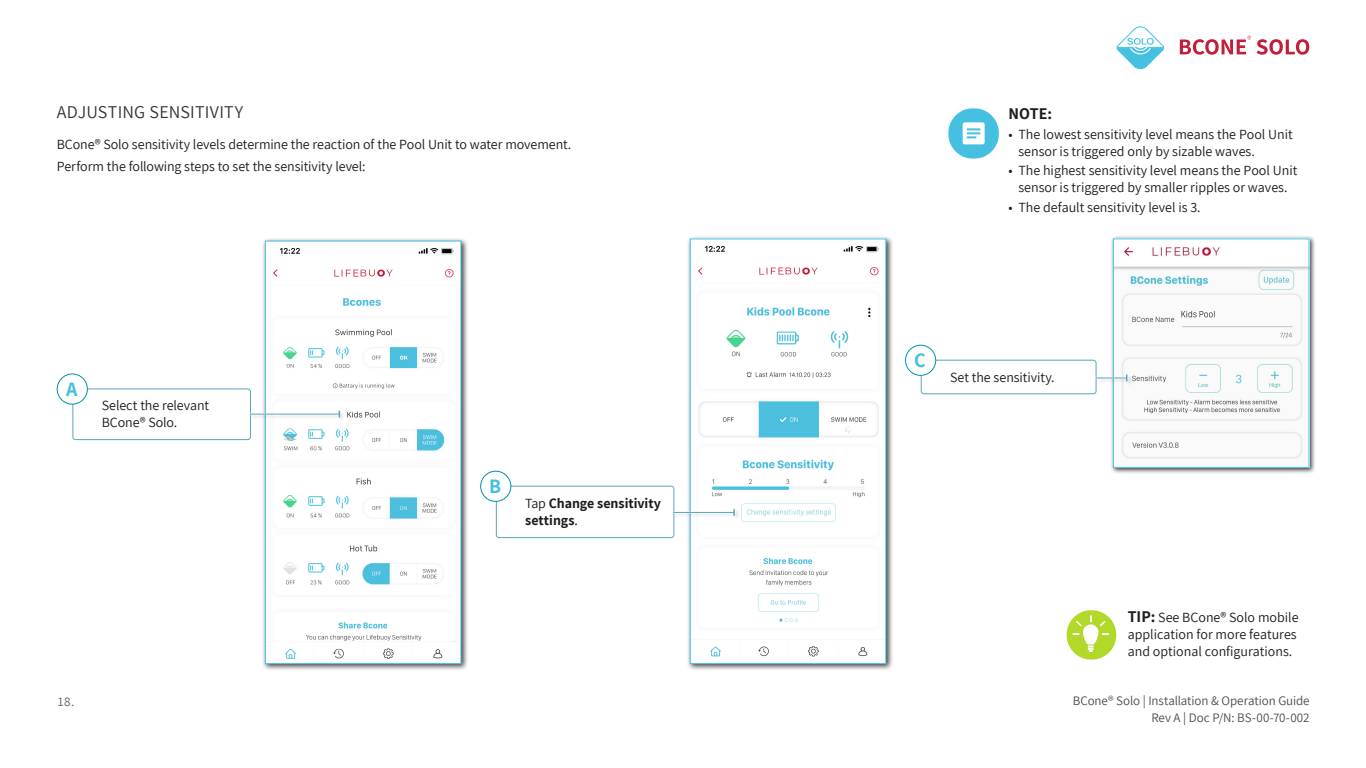
<style>
.page{position:relative;width:1366px;height:768px;background:#fff}
.page>*{position:absolute;margin:0;border:0;box-sizing:border-box;transform-origin:0 0}
.t1{font:700 20px "Assistant";color:#46c0e0}
.t2{font:18px "Assistant";letter-spacing:.01em;color:#343432}
.t3{font:700 16px "Assistant";color:#1d1d1b}
.t4{font:14px/17px "Assistant";color:#1d1d1b}
.t5{font:700 14px/17px "Assistant";color:#1d1d1b}
.t6{font:13px/17px "Assistant";letter-spacing:-.005em;color:#4d4d4d;text-align:right}
.t7{font:13px "Assistant";color:#61615f}
.s1{font-weight:400}
.s2{font-weight:400;color:#000}
.s3{font-weight:700;font-size:16px}
</style>
<div class="page">
<svg style="left:1180px;top:36px;width:71px;height:19px"></svg>
<svg style="left:1257px;top:39px;width:52px;height:16px"></svg>
<svg style="left:1116px;top:26px;width:49px;height:44px"></svg>
<svg style="left:1066px;top:610px;width:51px;height:50px"></svg>
<svg style="left:1072px;top:615px;width:37px;height:37px"></svg>
<div style="left:1110px;top:236px;width:206px;height:238px;background:#000;opacity:.75"></div>
<img style="left:1115px;top:241px;width:192px;height:225px">
<div style="left:1113px;top:239px;width:196px;height:229px;border:1px solid #46c0e0"></div>
<img style="left:1182px;top:311px;width:33px;height:7px">
<div style="left:261px;top:237px;width:208px;height:435px;background:#000;opacity:.75"></div>
<img style="left:267px;top:243px;width:192px;height:419px">
<div style="left:265px;top:241px;width:196px;height:423px;border:1px solid #46c0e0"></div>
<div style="left:686px;top:235px;width:208px;height:437px;background:#000;opacity:.75"></div>
<img style="left:692px;top:241px;width:192px;height:421px">
<div style="left:690px;top:239px;width:196px;height:425px;border:1px solid #46c0e0"></div>
<div style="left:72px;top:388px;width:179px;height:52px;border:1px solid #5ca4bc;border-radius:3px"></div>
<div style="left:249px;top:410px;width:96px;height:12px;background:#000;opacity:.2"></div>
<svg style="left:249px;top:409px;width:92px;height:10px"></svg>
<hr style="left:250px;top:414px;width:89px;height:1px;background:#5ca4bc">
<div style="left:57px;top:374px;width:30px;height:30px;background:#fff;border-radius:50%"></div>
<div style="left:57px;top:373px;width:31px;height:32px;border:1px solid #0091af;border-radius:50%"></div>
<div style="left:496px;top:486px;width:178px;height:52px;border:1px solid #5ca4bc;border-radius:3px"></div>
<div style="left:673px;top:508px;width:67px;height:13px;background:#000;opacity:.2"></div>
<svg style="left:672px;top:508px;width:64px;height:9px"></svg>
<hr style="left:673px;top:512px;width:61px;height:1px;background:#5ca4bc">
<svg style="left:733px;top:509px;width:2px;height:7px"></svg>
<div style="left:481px;top:471px;width:30px;height:30px;background:#fff;border-radius:50%"></div>
<div style="left:480px;top:471px;width:31px;height:31px;border:1px solid #0091af;border-radius:50%"></div>
<div style="left:921px;top:360px;width:176px;height:34px;border:1px solid #5ca4bc;border-radius:3px"></div>
<div style="left:1095px;top:374px;width:38px;height:12px;background:#000;opacity:.2"></div>
<svg style="left:1095px;top:373px;width:34px;height:10px"></svg>
<hr style="left:1096px;top:377px;width:31px;height:1px;background:#5ca4bc">
<div style="left:906px;top:345px;width:30px;height:30px;background:#fff;border-radius:50%"></div>
<div style="left:905px;top:345px;width:31px;height:31px;border:1px solid #0091af;border-radius:50%"></div>
<svg style="left:948px;top:108px;width:52px;height:51px;fill:#46c0e0"></svg>
<svg style="left:963px;top:122px;width:22px;height:22px"></svg>
<p class="t2" style="left:57px;top:99px;width:188px">ADJUSTING SENSITIVITY</p>
<p class="t4" style="left:57px;top:132px;width:516px;line-height:22.7px">BCone® Solo sensitivity levels determine the reaction of the Pool Unit to water movement.<br>Perform the following steps to set the sensitivity level:</p>
<h1 class="t1" style="left:66px;top:375px;width:13px">A</h1>
<p class="t4" style="left:102px;top:397px;width:109px">Select the relevant<br>BCone® Solo.</p>
<h1 class="t1" style="left:489px;top:472px;width:14px">B</h1>
<p class="t5" style="left:525px;top:494px;width:137px"><span class="s1">Tap</span> Change sensitivity settings<span class="s2">.</span></p>
<p class="t3" style="left:1008px;top:102px;width:45px">NOTE:</p>
<p class="t4" style="left:1018px;top:125px;width:276px;text-indent:-10px">• The lowest sensitivity level means the Pool Unit sensor is triggered only by sizable waves.</p>
<p class="t4" style="left:1008px;top:162px;width:290px;text-align:center">• The highest sensitivity level means the Pool Unit sensor is triggered by smaller ripples or waves.</p>
<p class="t4" style="left:1008px;top:198px;width:194px">• The default sensitivity level is 3.</p>
<h1 class="t1" style="left:914px;top:346px;width:13px">C</h1>
<p class="t4" style="left:950px;top:368px;width:106px">Set the sensitivity.</p>
<p class="t4" style="left:1128px;top:608px;width:172px"><span class="s3">TIP:</span> See BCone® Solo mobile application for more features and optional configurations.</p>
<p class="t7" style="left:58px;top:692px;width:18px">18.</p>
<p class="t6" style="left:1073px;top:692px;width:238px">BCone® Solo | Installation &amp; Operation Guide<br>Rev A | Doc P/N: BS-00-70-002</p>
</div>
